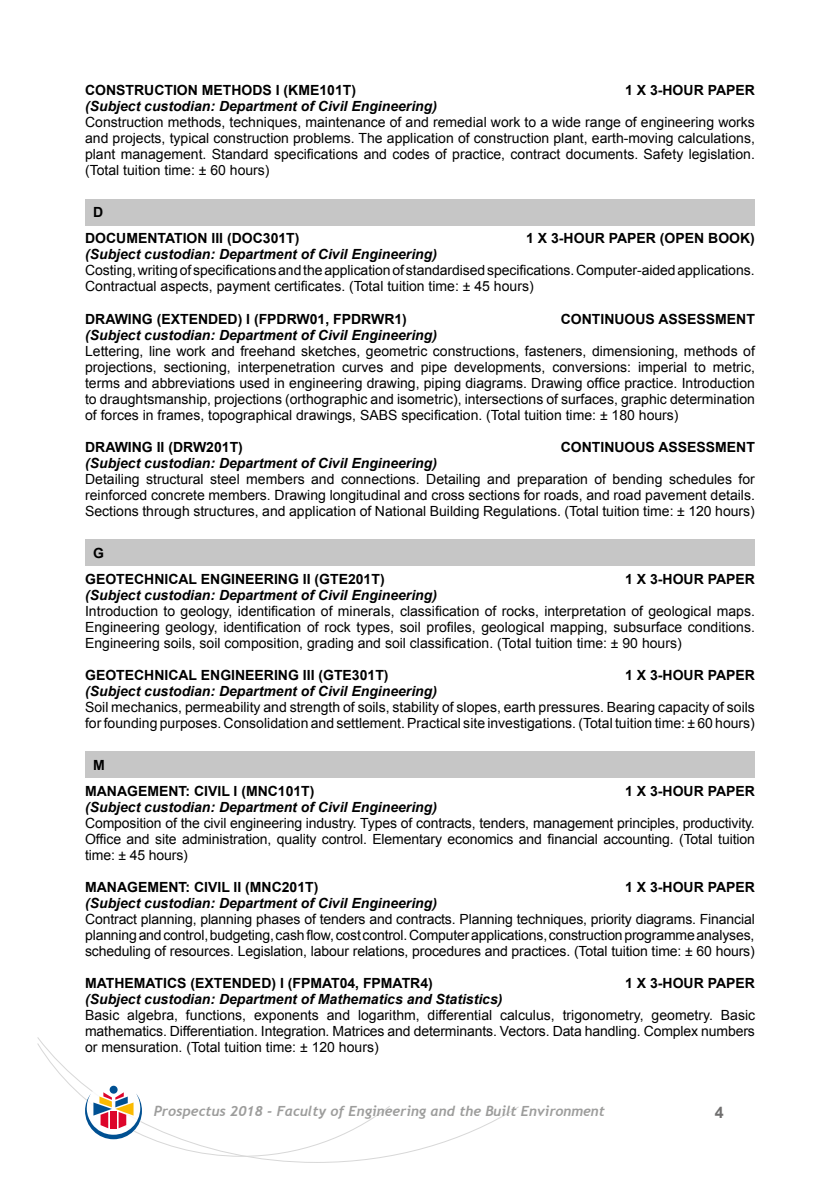
<style>
.page{position:relative;width:840px;height:1191px;background:#fff}
.page>*{position:absolute;margin:0;border:0;box-sizing:border-box;transform-origin:0 0}
.t1{font:700 16px "Arial";color:#706f6f}
.t2{font:14px/16px "Arial";color:#000;text-align:justify}
.t3{font:italic 700 14px "Arial";color:#000}
.t4{font:700 14px/26px "Arial";color:#000}
.t5{font:italic 700 14px "Trebuchet";color:#9d9d9c}
</style>
<div class="page">
<svg style="left:37px;top:1037px;width:482px;height:125px"></svg>
<svg style="left:37px;top:1043px;width:353px;height:113px"></svg>
<div style="left:85px;top:199px;width:669px;height:26px;background:#c6c6c6"></div>
<div style="left:85px;top:539px;width:669px;height:27px;background:#c6c6c6"></div>
<div style="left:85px;top:752px;width:669px;height:26px;background:#c6c6c6"></div>
<p class="t4" style="left:85px;top:77px;width:272px">CONSTRUCTION METHODS I (KME101T)</p>
<p class="t4" style="left:624px;top:77px;width:131px">1 X 3-HOUR PAPER</p>
<p class="t3" style="left:85px;top:97px;width:353px">(Subject custodian: Department of Civil Engineering)</p>
<p class="t2" style="left:85px;top:114px;width:671px">Construction methods, techniques, maintenance of and remedial work to a wide range of engineering works and projects, typical construction problems. The application of construction plant, earth-moving calculations, plant management. Standard specifications and codes of practice, contract documents. Safety legislation. (Total tuition time: ± 60 hours)</p>
<p class="t4" style="left:85px;top:200px;width:216px;text-indent:8px">D<br>DOCUMENTATION III (DOC301T)</p>
<p class="t4" style="left:526px;top:226px;width:230px">1 X 3-HOUR PAPER (OPEN BOOK)</p>
<p class="t3" style="left:85px;top:245px;width:353px">(Subject custodian: Department of Civil Engineering)</p>
<p class="t2" style="left:85px;top:262px;width:670px">Costing, writing of specifications and the application of standardised specifications. Computer-aided applications.<br>Contractual aspects, payment certificates. (Total tuition time: ± 45 hours)</p>
<p class="t4" style="left:85px;top:306px;width:323px">DRAWING (EXTENDED) I (FPDRW01, FPDRWR1)</p>
<p class="t4" style="left:560px;top:306px;width:195px">CONTINUOUS ASSESSMENT</p>
<p class="t3" style="left:85px;top:325px;width:353px">(Subject custodian: Department of Civil Engineering)</p>
<p class="t2" style="left:85px;top:342px;width:671px">Lettering, line work and freehand sketches, geometric constructions, fasteners, dimensioning, methods of projections, sectioning, interpenetration curves and pipe developments, conversions: imperial to metric, terms and abbreviations used in engineering drawing, piping diagrams. Drawing office practice. Introduction to draughtsmanship, projections (orthographic and isometric), intersections of surfaces, graphic determination of forces in frames, topographical drawings, SABS specification. (Total tuition time: ± 180 hours)</p>
<p class="t4" style="left:85px;top:434px;width:159px">DRAWING II (DRW201T)</p>
<p class="t4" style="left:560px;top:434px;width:195px">CONTINUOUS ASSESSMENT</p>
<p class="t3" style="left:85px;top:453px;width:353px">(Subject custodian: Department of Civil Engineering)</p>
<p class="t2" style="left:85px;top:470px;width:671px">Detailing structural steel members and connections. Detailing and preparation of bending schedules for reinforced concrete members. Drawing longitudinal and cross sections for roads, and road pavement details.<br>Sections through structures, and application of National Building Regulations. (Total tuition time: ± 120 hours)</p>
<p class="t4" style="left:85px;top:540px;width:301px;text-indent:8px">G<br>GEOTECHNICAL ENGINEERING II (GTE201T)</p>
<p class="t4" style="left:624px;top:566px;width:131px">1 X 3-HOUR PAPER</p>
<p class="t3" style="left:85px;top:585px;width:353px">(Subject custodian: Department of Civil Engineering)</p>
<p class="t2" style="left:85px;top:603px;width:671px">Introduction to geology, identification of minerals, classification of rocks, interpretation of geological maps.<br>Engineering geology, identification of rock types, soil profiles, geological mapping, subsurface conditions.<br>Engineering soils, soil composition, grading and soil classification. (Total tuition time: ± 90 hours)</p>
<p class="t4" style="left:85px;top:662px;width:305px">GEOTECHNICAL ENGINEERING III (GTE301T)</p>
<p class="t4" style="left:624px;top:662px;width:131px">1 X 3-HOUR PAPER</p>
<p class="t3" style="left:85px;top:681px;width:353px">(Subject custodian: Department of Civil Engineering)</p>
<p class="t2" style="left:85px;top:699px;width:671px">Soil mechanics, permeability and strength of soils, stability of slopes, earth pressures. Bearing capacity of soils for founding purposes. Consolidation and settlement. Practical site investigations. (Total tuition time: ± 60 hours)</p>
<p class="t4" style="left:85px;top:752px;width:231px;text-indent:8px">M<br>MANAGEMENT: CIVIL I (MNC101T)</p>
<p class="t4" style="left:624px;top:778px;width:131px">1 X 3-HOUR PAPER</p>
<p class="t3" style="left:85px;top:798px;width:353px">(Subject custodian: Department of Civil Engineering)</p>
<p class="t2" style="left:85px;top:815px;width:671px">Composition of the civil engineering industry. Types of contracts, tenders, management principles, productivity.<br>Office and site administration, quality control. Elementary economics and financial accounting. (Total tuition time: ± 45 hours)</p>
<p class="t4" style="left:85px;top:874px;width:235px">MANAGEMENT: CIVIL II (MNC201T)</p>
<p class="t4" style="left:624px;top:874px;width:131px">1 X 3-HOUR PAPER</p>
<p class="t3" style="left:85px;top:894px;width:353px">(Subject custodian: Department of Civil Engineering)</p>
<p class="t2" style="left:85px;top:911px;width:670px">Contract planning, planning phases of tenders and contracts. Planning techniques, priority diagrams. Financial planning and control, budgeting, cash flow, cost control. Computer applications, construction programme analyses, scheduling of resources. Legislation, labour relations, procedures and practices. (Total tuition time: ± 60 hours)</p>
<p class="t4" style="left:85px;top:970px;width:349px">MATHEMATICS (EXTENDED) I (FPMAT04, FPMATR4)</p>
<p class="t4" style="left:624px;top:970px;width:131px">1 X 3-HOUR PAPER</p>
<p class="t3" style="left:85px;top:990px;width:418px">(Subject custodian: Department of Mathematics and Statistics)</p>
<p class="t2" style="left:85px;top:1007px;width:671px">Basic algebra, functions, exponents and logarithm, differential calculus, trigonometry, geometry. Basic mathematics. Differentiation. Integration. Matrices and determinants. Vectors. Data handling. Complex numbers or mensuration. (Total tuition time: ± 120 hours)</p>
<p class="t5" style="left:154px;top:1102px;width:452px">Prospectus 2018 - Faculty of Engineering and the Built Environment</p>
<p class="t1" style="left:714px;top:1100px;width:10px">4</p>
</div>
